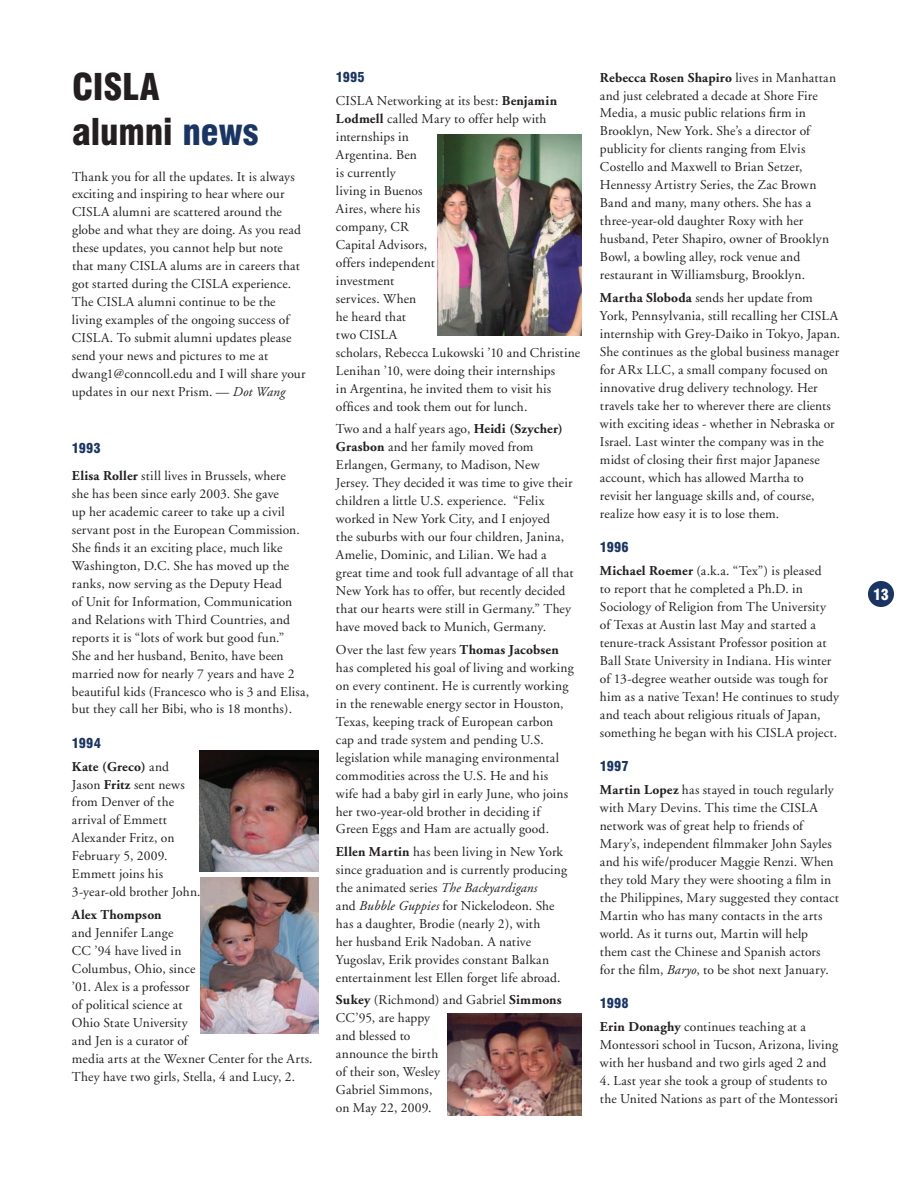
<style>
.page{position:relative;width:918px;height:1188px;background:#fff}
.page>*{position:absolute;margin:0;border:0;box-sizing:border-box;transform-origin:0 0}
.t1{font:900 condensed 36px/45px "Swiss 721 BT";letter-spacing:-.005em;color:#231f20}
.t2{font:900 condensed 15px "Swiss 721 BT";color:#fff}
.t3{font:13.5px/18px "Adobe Garamond";letter-spacing:.015em;color:#231f20}
.t4{font:900 condensed 13.5px "Swiss 721 BT";letter-spacing:.015em;color:#1a3564}
.t5{font:700 13.5px "Adobe Garamond";letter-spacing:.005em;color:#231f20}
.s1{color:#1a3564}
.s2{font-style:italic}
.s3{font-weight:700}
</style>
<div class="page">
<div style="left:868px;top:581px;width:26px;height:26px;background:#1a3564;border-radius:50%"></div>
<img style="left:438px;top:134px;width:144px;height:202px">
<img style="left:200px;top:750px;width:118px;height:122px">
<img style="left:201px;top:878px;width:117px;height:156px">
<img style="left:448px;top:1013px;width:134px;height:103px">
<h1 class="t1" style="left:72px;top:64px;width:188px">CISLA alumni <span class="s1">news</span></h1>
<p class="t3" style="left:72px;top:168px;width:235px">Thank you for all the updates. It is always exciting and inspiring to hear where our CISLA alumni are scattered around the globe and what they are doing. As you read these updates, you cannot help but note that many CISLA alums are in careers that got started during the CISLA experience.<br>The CISLA alumni continue to be the living examples of the ongoing success of CISLA. To submit alumni updates please send your news and pictures to me at dwang1@conncoll.edu and I will share your updates in our next Prism. — <span class="s2">Dot Wang</span></p>
<p class="t4" style="left:72px;top:440px;width:30px">1993</p>
<p class="t3" style="left:72px;top:467px;width:239px"><span class="s3">Elisa Roller</span> still lives in Brussels, where<br>she has been since early 2003. She gave<br>up her academic career to take up a civil servant post in the European Commission.<br>She finds it an exciting place, much like Washington, D.C. She has moved up the ranks, now serving as the Deputy Head<br>of Unit for Information, Communication and Relations with Third Countries, and reports it is “lots of work but good fun.”<br>She and her husband, Benito, have been married now for nearly 7 years and have 2 beautiful kids (Francesco who is 3 and Elisa, but they call her Bibi, who is 18 months).</p>
<p class="t4" style="left:72px;top:735px;width:30px">1994</p>
<p class="t3" style="left:72px;top:758px;width:130px"><span class="s3">Kate (Greco)</span> and<br>Jason <span class="s3">Fritz</span> sent news from Denver of the arrival of Emmett<br>Alexander Fritz, on<br>February 5, 2009.<br>Emmett joins his<br>3-year-old brother John.</p>
<p class="t5" style="left:72px;top:907px;width:91px">Alex Thompson</p>
<p class="t3" style="left:72px;top:924px;width:242px">and Jennifer Lange<br>CC ’94 have lived in<br>Columbus, Ohio, since<br>’01. Alex is a professor<br>of political science at<br>Ohio State University<br>and Jen is a curator of<br>media arts at the Wexner Center for the Arts.<br>They have two girls, Stella, 4 and Lucy, 2.</p>
<p class="t4" style="left:336px;top:69px;width:30px">1995</p>
<p class="t3" style="left:336px;top:92px;width:246px">CISLA Networking at its best: <span class="s3">Benjamin<br>Lodmell</span> called Mary to offer help with internships in<br>Argentina. Ben<br>is currently<br>living in Buenos<br>Aires, where his<br>company, CR<br>Capital Advisors,<br>offers independent<br>investment<br>services. When<br>he heard that<br>two CISLA<br>scholars, Rebecca Lukowski ’10 and Christine<br>Lenihan ’10, were doing their internships<br>in Argentina, he invited them to visit his offices and took them out for lunch.</p>
<p class="t3" style="left:336px;top:420px;width:239px">Two and a half years ago, <span class="s3">Heidi (Szycher)<br>Grasbon</span> and her family moved from Erlangen, Germany, to Madison, New Jersey. They decided it was time to give their children a little U.S. experience. “Felix worked in New York City, and I enjoyed<br>the suburbs with our four children, Janina, Amelie, Dominic, and Lilian. We had a great time and took full advantage of all that New York has to offer, but recently decided that our hearts were still in Germany.” They have moved back to Munich, Germany.</p>
<p class="t3" style="left:336px;top:641px;width:240px">Over the last few years <span class="s3">Thomas Jacobsen </span>has completed his goal of living and working on every continent. He is currently working in the renewable energy sector in Houston, Texas, keeping track of European carbon cap and trade system and pending U.S. legislation while managing environmental commodities across the U.S. He and his<br>wife had a baby girl in early June, who joins her two-year-old brother in deciding if Green Eggs and Ham are actually good.</p>
<p class="t3" style="left:336px;top:843px;width:233px"><span class="s3">Ellen Martin</span> has been living in New York since graduation and is currently producing the animated series <span class="s2">The Backyardigans<br></span>and <span class="s2">Bubble Guppies</span> for Nickelodeon. She has a daughter, Brodie (nearly 2), with<br>her husband Erik Nadoban. A native Yugoslav, Erik provides constant Balkan entertainment lest Ellen forget life abroad.</p>
<p class="t3" style="left:336px;top:992px;width:227px"><span class="s3">Sukey</span> (Richmond) and Gabriel <span class="s3">Simmons<br></span>CC’95, are happy<br>and blessed to<br>announce the birth<br>of their son, Wesley<br>Gabriel Simmons,<br>on May 22, 2009.</p>
<p class="t3" style="left:600px;top:69px;width:238px"><span class="s3">Rebecca Rosen Shapiro</span> lives in Manhattan and just celebrated a decade at Shore Fire Media, a music public relations firm in Brooklyn, New York. She’s a director of publicity for clients ranging from Elvis Costello and Maxwell to Brian Setzer, Hennessy Artistry Series, the Zac Brown Band and many, many others. She has a three-year-old daughter Roxy with her husband, Peter Shapiro, owner of Brooklyn Bowl, a bowling alley, rock venue and restaurant in Williamsburg, Brooklyn.</p>
<p class="t3" style="left:600px;top:289px;width:242px"><span class="s3">Martha Sloboda</span> sends her update from York, Pennsylvania, still recalling her CISLA internship with Grey-Daiko in Tokyo, Japan.<br>She continues as the global business manager for ARx LLC, a small company focused on innovative drug delivery technology. Her travels take her to wherever there are clients with exciting ideas - whether in Nebraska or Israel. Last winter the company was in the midst of closing their first major Japanese account, which has allowed Martha to<br>revisit her language skills and, of course, realize how easy it is to lose them.</p>
<p class="t4" style="left:600px;top:539px;width:30px">1996</p>
<p class="t3" style="left:600px;top:562px;width:241px"><span class="s3">Michael Roemer</span> (a.k.a. “Tex”) is pleased<br>to report that he completed a Ph.D. in Sociology of Religion from The University of Texas at Austin last May and started a tenure-track Assistant Professor position at Ball State University in Indiana. His winter of 13-degree weather outside was tough for him as a native Texan! He continues to study and teach about religious rituals of Japan, something he began with his CISLA project.</p>
<p class="t4" style="left:600px;top:758px;width:30px">1997</p>
<p class="t3" style="left:600px;top:781px;width:241px"><span class="s3">Martin Lopez</span> has stayed in touch regularly with Mary Devins. This time the CISLA network was of great help to friends of Mary’s, independent filmmaker John Sayles and his wife/producer Maggie Renzi. When they told Mary they were shooting a film in the Philippines, Mary suggested they contact Martin who has many contacts in the arts world. As it turns out, Martin will help them cast the Chinese and Spanish actors<br>for the film, <span class="s2">Baryo</span>, to be shot next January.</p>
<p class="t4" style="left:600px;top:995px;width:30px">1998</p>
<p class="t3" style="left:600px;top:1018px;width:240px"><span class="s3">Erin Donaghy</span> continues teaching at a<br>Montessori school in Tucson, Arizona, living with her husband and two girls aged 2 and</p>
<p class="t3" style="left:600px;top:1072px;width:240px">4. Last year she took a group of students to the United Nations as part of the Montessori</p>
<p class="t2" style="left:873px;top:585px;width:17px">13</p>
</div>
